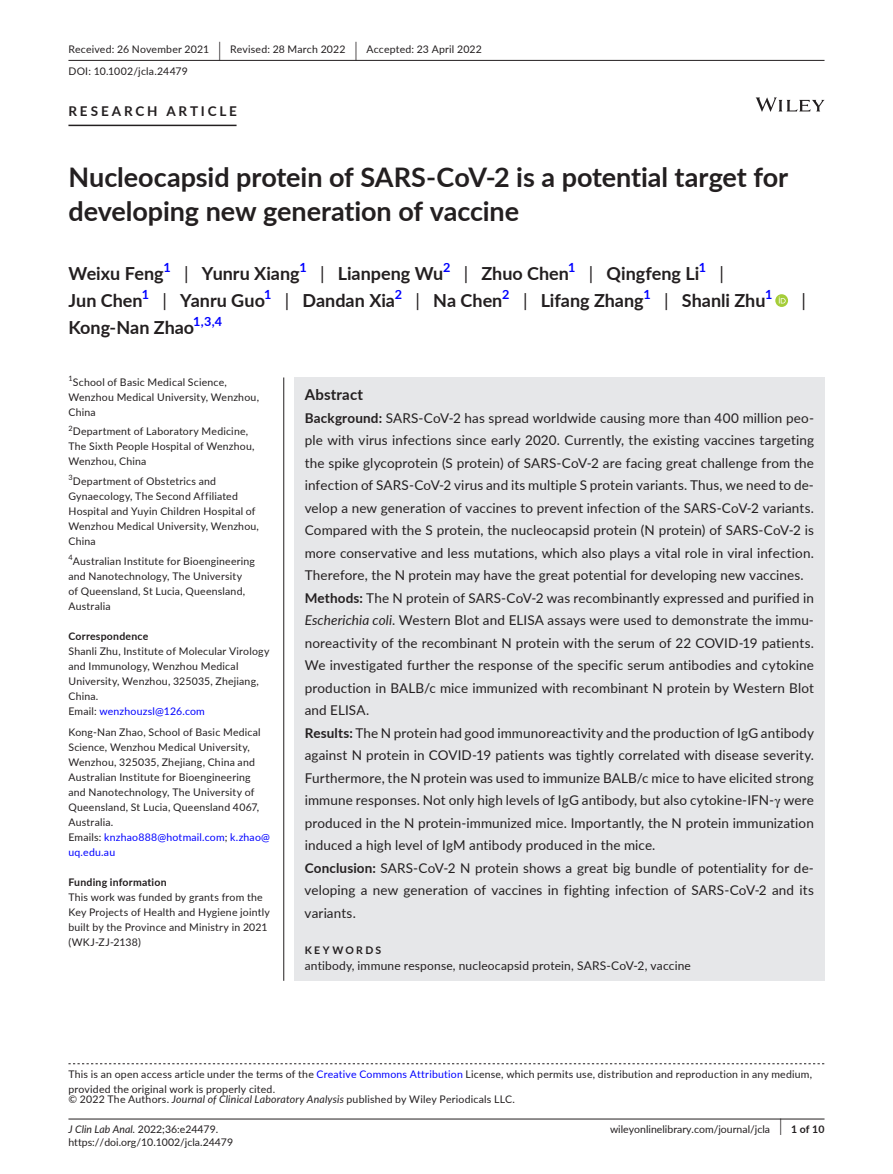
<style>
.page{position:relative;width:893px;height:1174px;background:#fff}
.page>*{position:absolute;margin:0;border:0;box-sizing:border-box;transform-origin:0 0}
.t1{font:700 27px/34.5px "Lato";letter-spacing:-.005em;color:#231f20}
.t2{font:700 18px "Lato";color:#231f20}
.t3{font:18px "Lato";color:#231f20}
.t4{font:700 15px "Lato";letter-spacing:.015em;color:#231f20}
.t5{font:13.5px/22.5px "Lato";letter-spacing:.01em;color:#231f20}
.t6{font:700 13.5px "Lato";letter-spacing:.21em;color:#231f20}
.t7{font:700 12.6px "Lato";color:#00f}
.t8{font:12px "Lato";letter-spacing:.015em;color:#231f20}
.t9{font:10.5px/15px "Lato";letter-spacing:.02em;color:#231f20}
.t10{font:10.5px "Lato";color:#231f20}
.t11{font:700 10.5px "Lato";letter-spacing:.02em;color:#231f20}
.t12{font:700 10.5px "Lato";letter-spacing:.22em;color:#231f20}
.t13{font:7.35px "Lato";color:#231f20}
.s1{font-size:19.65px}
.s2{font-weight:400}
.s3{color:#00f}
.s4{font-weight:700}
.s5{font-style:italic}
.s6{font-family:"STIX"}
.s7{font-weight:400;font-size:17.4px}
</style>
<div class="page">
<hr style="left:68px;top:1118px;width:756px;height:1px;background:#231f20">
<svg style="left:756px;top:97px;width:68px;height:15px"></svg>
<hr style="left:68px;top:60px;width:756px;height:1px;background:#231f20">
<hr style="left:68px;top:125px;width:169px;height:1px;background:#231f20">
<svg style="left:775px;top:294px;width:13px;height:13px"></svg>
<svg style="left:779px;top:296px;width:7px;height:7px"></svg>
<div style="left:294px;top:377px;width:530px;height:603px;background:#e6e7e9"></div>
<hr style="left:283px;top:377px;width:1px;height:603px;background:#231f20">
<svg style="left:68px;top:1063px;width:756px;height:1px"></svg>
<p class="t9" style="left:68px;top:38px;width:415px;line-height:21.8px">Received: 26 November 2021 <span class="s1">|</span> Revised: 28 March 2022 <span class="s1">|</span> Accepted: 23 April 2022<br>DOI: 10.1002/jcla.24479</p>
<p class="t6" style="left:68px;top:101px;width:170px">RESEARCH ARTICLE</p>
<h1 class="t1" style="left:68px;top:159px;width:721px">Nucleocapsid protein of SARS-CoV-2 is a potential target for developing new generation of vaccine</h1>
<h2 class="t2" style="left:68px;top:260px;width:97px">Weixu Feng</h2>
<p class="t7" style="left:163px;top:258px;width:9px">1</p>
<h2 class="t2" style="left:184px;top:260px;width:117px"><span class="s2">|</span> Yunru Xiang</h2>
<p class="t7" style="left:299px;top:258px;width:9px">1</p>
<h2 class="t2" style="left:320px;top:260px;width:125px"><span class="s2">|</span> Lianpeng Wu</h2>
<p class="t7" style="left:443px;top:258px;width:9px">2</p>
<h2 class="t2" style="left:464px;top:260px;width:107px"><span class="s2">|</span> Zhuo Chen</h2>
<p class="t7" style="left:568px;top:258px;width:9px">1</p>
<h2 class="t2" style="left:589px;top:260px;width:112px"><span class="s2">|</span> Qingfeng Li</h2>
<p class="t7" style="left:699px;top:258px;width:9px">1</p>
<h2 class="t3" style="left:720px;top:260px;width:6px">|</h2>
<h2 class="t2" style="left:68px;top:287px;width:76px">Jun Chen</h2>
<p class="t7" style="left:142px;top:285px;width:9px">1</p>
<h2 class="t2" style="left:163px;top:287px;width:104px"><span class="s2">|</span> Yanru Guo</h2>
<p class="t7" style="left:264px;top:285px;width:9px">1</p>
<h2 class="t2" style="left:285px;top:287px;width:112px"><span class="s2">|</span> Dandan Xia</h2>
<p class="t7" style="left:395px;top:285px;width:9px">2</p>
<h2 class="t2" style="left:416px;top:287px;width:88px"><span class="s2">|</span> Na Chen</h2>
<p class="t7" style="left:502px;top:285px;width:9px">2</p>
<h2 class="t2" style="left:523px;top:287px;width:122px"><span class="s2">|</span> Lifang Zhang</h2>
<p class="t7" style="left:643px;top:285px;width:9px">1</p>
<h2 class="t2" style="left:664px;top:287px;width:103px"><span class="s2">|</span> Shanli Zhu</h2>
<p class="t7" style="left:765px;top:285px;width:9px">1</p>
<h2 class="t3" style="left:802px;top:287px;width:6px">|</h2>
<h2 class="t2" style="left:68px;top:314px;width:127px">Kong-Nan Zhao</h2>
<p class="t7" style="left:193px;top:312px;width:30px">1,3,4</p>
<p class="t13" style="left:68px;top:373px;width:6px">1</p>
<p class="t9" style="left:68px;top:374px;width:192px;text-indent:4px">School of Basic Medical Science,<br>Wenzhou Medical University, Wenzhou,<br>China</p>
<p class="t9" style="left:68px;top:424px;width:188px"><sup>2</sup>Department of Laboratory Medicine,<br>The Sixth People Hospital of Wenzhou,<br>Wenzhou, China</p>
<p class="t9" style="left:68px;top:473px;width:192px"><sup>3</sup>Department of Obstetrics and<br>Gynaecology, The Second Affiliated<br>Hospital and Yuyin Children Hospital of<br>Wenzhou Medical University, Wenzhou,<br>China</p>
<p class="t9" style="left:68px;top:553px;width:188px"><sup>4</sup>Australian Institute for Bioengineering and Nanotechnology, The University<br>of Queensland, St Lucia, Queensland,<br>Australia</p>
<p class="t11" style="left:68px;top:628px;width:81px">Correspondence</p>
<p class="t9" style="left:68px;top:643px;width:203px">Shanli Zhu, Institute of Molecular Virology and Immunology, Wenzhou Medical<br>University, Wenzhou, 325035, Zhejiang,<br>China.<br>Email: <span class="s3">wenzhouzsl@126.com</span></p>
<p class="t9" style="left:68px;top:724px;width:203px">Kong-Nan Zhao, School of Basic Medical Science, Wenzhou Medical University, Wenzhou, 325035, Zhejiang, China and Australian Institute for Bioengineering and Nanotechnology, The University of Queensland, St Lucia, Queensland 4067, Australia.<br>Emails: <span class="s3">knzhao888@hotmail.com</span>; <span class="s3">k.zhao@ uq.edu.au</span></p>
<p class="t11" style="left:68px;top:874px;width:100px">Funding information</p>
<p class="t9" style="left:68px;top:889px;width:203px">This work was funded by grants from the Key Projects of Health and Hygiene jointly built by the Province and Ministry in 2021 (WKJ-ZJ-2138)</p>
<p class="t4" style="left:305px;top:383px;width:60px">Abstract</p>
<p class="t5" style="left:305px;top:406px;width:511px"><span class="s4">Background:</span> SARS-CoV-2 has spread worldwide causing more than 400 million peo&shy;ple with virus infections since early 2020. Currently, the existing vaccines targeting the spike glycoprotein (S protein) of SARS-CoV-2 are facing great challenge from the infection of SARS-CoV-2 virus and its multiple S protein variants. Thus, we need to de&shy;velop a new generation of vaccines to prevent infection of the SARS-CoV-2 variants.<br>Compared with the S protein, the nucleocapsid protein (N protein) of SARS-CoV-2 is more conservative and less mutations, which also plays a vital role in viral infection.<br>Therefore, the N protein may have the great potential for developing new vaccines.<br><span class="s4">Methods:</span> The N protein of SARS-CoV-2 was recombinantly expressed and purified in <span class="s5">Escherichia coli</span>. Western Blot and ELISA assays were used to demonstrate the immu&shy;noreactivity of the recombinant N protein with the serum of 22 COVID-19 patients.<br>We investigated further the response of the specific serum antibodies and cytokine production in BALB/c mice immunized with recombinant N protein by Western Blot and ELISA.<br><span class="s4">Results:</span> The N protein had good immunoreactivity and the production of IgG antibody against N protein in COVID-19 patients was tightly correlated with disease severity.<br>Furthermore, the N protein was used to immunize BALB/c mice to have elicited strong immune responses. Not only high levels of IgG antibody, but also cytokine-IFN-<span class="s6">γ</span> were produced in the N protein-immunized mice. Importantly, the N protein immunization induced a high level of IgM antibody produced in the mice.<br><span class="s4">Conclusion:</span> SARS-CoV-2 N protein shows a great big bundle of potentiality for de&shy;veloping a new generation of vaccines in fighting infection of SARS-CoV-2 and its variants.</p>
<p class="t12" style="left:305px;top:942px;width:78px">KEYWORDS</p>
<p class="t8" style="left:305px;top:957px;width:388px">antibody, immune response, nucleocapsid protein, SARS-CoV-2, vaccine</p>
<p class="t9" style="left:68px;top:1065px;width:745px">This is an open access article under the terms of the <span class="s3">Creative Commons Attribution</span> License, which permits use, distribution and reproduction in any medium, provided the original work is properly cited.</p>
<p class="t9" style="left:68px;top:1091px;width:448px">© 2022 The Authors. <span class="s5">Journal of Clinical Laboratory Analysis</span> published by Wiley Periodicals LLC.</p>
<p class="t10" style="left:68px;top:1121px;width:151px"><span class="s5">J Clin Lab Anal.</span> 2022;36:e24479.</p>
<p class="t11" style="left:779px;top:1121px;width:46px"><span class="s7">|</span> 1 of 10</p>
<p class="t10" style="left:68px;top:1135px;width:166px">https://doi.org/10.1002/jcla.24479</p>
<p class="t10" style="left:610px;top:1121px;width:162px">wileyonlinelibrary.com/journal/jcla</p>
</div>
